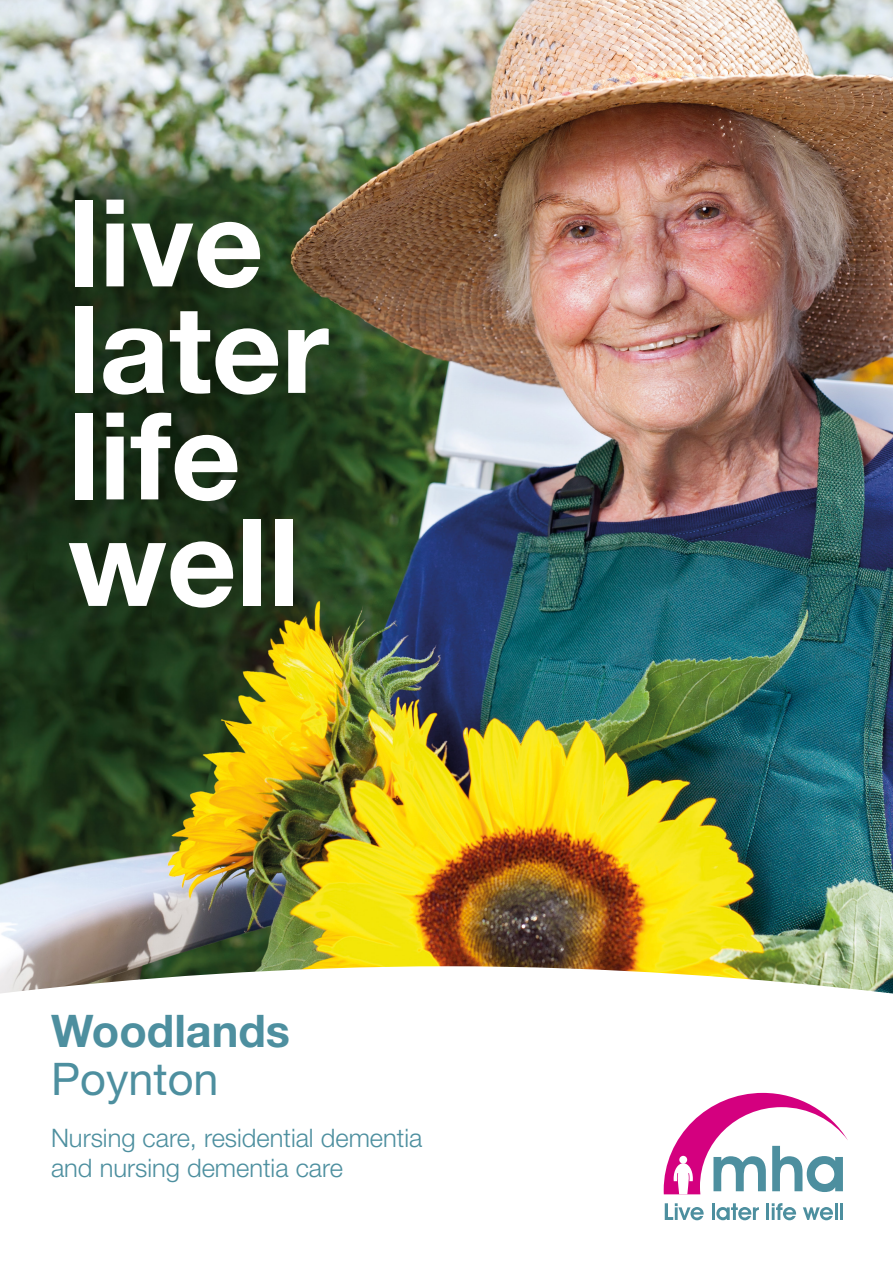
<style>
.page{position:relative;width:893px;height:1263px;background:#fff}
.page>*{position:absolute;margin:0;border:0;box-sizing:border-box;transform-origin:0 0}
.t1{font:700 121.5px/106.5px "Helvetica Neue";color:#fff}
.t2{font:700 45px/48px "Helvetica Neue";color:#4d8f9f}
.t3{font:300 25.5px/30px "Helvetica Neue";color:#4d8f9f}
.s1{font-weight:400}
</style>
<div class="page">
<img style="left:0;top:0;width:893px;height:993px">
<svg style="left:665px;top:1203px;width:39px;height:17px"></svg>
<hr style="left:712px;top:1203px;width:3px;height:17px;background:#4d8f9f">
<svg style="left:716px;top:1203px;width:43px;height:17px"></svg>
<hr style="left:766px;top:1203px;width:3px;height:17px;background:#4d8f9f">
<svg style="left:772px;top:1203px;width:24px;height:17px"></svg>
<svg style="left:803px;top:1203px;width:34px;height:17px"></svg>
<hr style="left:840px;top:1203px;width:3px;height:17px;background:#4d8f9f">
<svg style="left:664px;top:1093px;width:184px;height:101px"></svg>
<p class="t1" style="left:68px;top:187px;width:262px">live later life well</p>
<p class="t2" style="left:51px;top:1006px;width:241px">Woodlands<br><span class="s1">Poynton</span></p>
<p class="t3" style="left:51px;top:1122px;width:373px">Nursing care, residential dementia and nursing dementia care</p>
</div>
